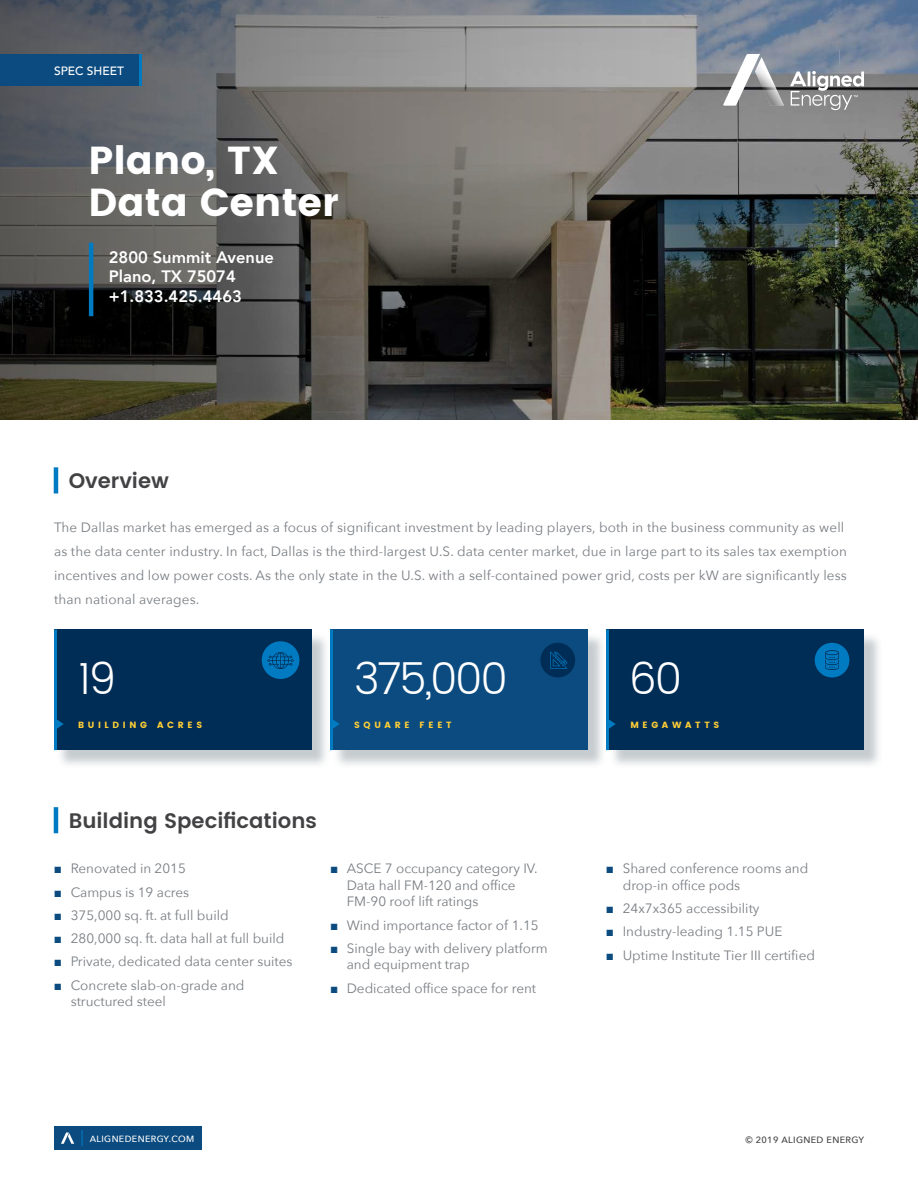
<style>
.page{position:relative;width:918px;height:1188px;background:#fff}
.page>*{position:absolute;margin:0;border:0;box-sizing:border-box;transform-origin:0 0}
.t1{font:300 43.5px "Poppins";letter-spacing:-.05em;color:#fff}
.t2{font:39px/41.5px "Poppins";color:#fff}
.t3{font:600 21px "Poppins";color:#424244}
.t4{font:800 16.5px/19.8px "Avenir";color:#fff}
.t5{font:13.5px/16.5px "Avenir Next";color:#797d82}
.t6{font:500 12px "Avenir";color:#fff}
.t7{font:500 9.15px "Avenir Next";letter-spacing:.04em;color:#424244}
.t8{font:9px "Poppins";letter-spacing:.41em;color:#ffce35}
.t9{font:500 9px "Avenir Next";letter-spacing:.04em;color:#fff}
.s1{font-family:"Arial";color:#0c4b7f}
</style>
<div class="page">
<div style="left:54px;top:1127px;width:147px;height:23px;background:#0c4b7f"></div>
<svg style="left:61px;top:1133px;width:13px;height:11px"></svg>
<svg style="left:81px;top:1130px;width:2px;height:16px"></svg>
<svg style="left:0;top:0;width:918px;height:419px;background:#595a57"></svg>
<div style="left:56px;top:632px;width:827px;height:137px;background:#b4bbc0;opacity:.75"></div>
<div style="left:54px;top:630px;width:258px;height:120px;background:#002d56"></div>
<div style="left:330px;top:630px;width:258px;height:120px;background:#0c4b7f"></div>
<div style="left:606px;top:630px;width:258px;height:120px;background:#002d56"></div>
<div style="left:0;top:54px;width:142px;height:31px;background:#007ac1"></div>
<div style="left:0;top:54px;width:139px;height:31px;background:#0c4b7f"></div>
<svg style="left:723px;top:54px;width:61px;height:52px"></svg>
<svg style="left:790px;top:71px;width:74px;height:39px"></svg>
<hr style="left:89px;top:243px;width:4px;height:73px;background:#007ac1">
<div style="left:815px;top:643px;width:34px;height:34px;background:#007ac1;border-radius:50%"></div>
<svg style="left:825px;top:650px;width:14px;height:20px"></svg>
<div style="left:540px;top:643px;width:35px;height:35px;background:#002d56;border-radius:50%"></div>
<svg style="left:550px;top:652px;width:17px;height:17px"></svg>
<div style="left:262px;top:642px;width:37px;height:36px;background:#007ac1;border-radius:50%"></div>
<div style="left:262px;top:641px;width:37px;height:38px;border:2px solid #007ac1;border-radius:50%"></div>
<svg style="left:267px;top:652px;width:27px;height:17px"></svg>
<hr style="left:54px;top:807px;width:4px;height:26px;background:#007ac1">
<hr style="left:54px;top:467px;width:4px;height:26px;background:#007ac1">
<svg style="left:57px;top:719px;width:7px;height:10px"></svg>
<hr style="left:54px;top:630px;width:3px;height:120px;background:#007ac1">
<svg style="left:333px;top:720px;width:7px;height:9px"></svg>
<hr style="left:330px;top:630px;width:3px;height:120px;background:#007ac1">
<svg style="left:609px;top:719px;width:7px;height:10px"></svg>
<hr style="left:606px;top:630px;width:3px;height:120px;background:#007ac1">
<p class="t6" style="left:54px;top:60px;width:72px">SPEC SHEET</p>
<h2 class="t2" style="left:89px;top:140px;width:252px">Plano, TX<br>Data Center</h2>
<p class="t4" style="left:109px;top:247px;width:167px">2800 Summit Avenue<br>Plano, TX 75074 +1.833.425.4463</p>
<h3 class="t3" style="left:69px;top:465px;width:102px">Overview</h3>
<p class="t5" style="left:54px;top:515px;width:795px;line-height:24px">The Dallas market has emerged as a focus of significant investment by leading players, both in the business community as well as the data center industry. In fact, Dallas is the third-largest U.S. data center market, due in large part to its sales tax exemption incentives and low power costs. As the only state in the U.S. with a self-contained power grid, costs per kW are significantly less than national averages.</p>
<h1 class="t1" style="left:78px;top:647px;width:40px">19</h1>
<h1 class="t1" style="left:354px;top:647px;width:156px">375,000</h1>
<h1 class="t1" style="left:629px;top:647px;width:55px">60</h1>
<p class="t8" style="left:354px;top:720px;width:99px">SQUARE FEET</p>
<p class="t8" style="left:630px;top:720px;width:91px">MEGAWATTS</p>
<p class="t8" style="left:78px;top:720px;width:126px">BUILDING ACRES</p>
<h3 class="t3" style="left:69px;top:805px;width:250px">Building Specifications</h3>
<p class="t5" style="left:54px;top:860px;width:134px"><span class="s1">■</span> Renovated in 2015</p>
<p class="t5" style="left:54px;top:883px;width:137px"><span class="s1">■</span> Campus is 19 acres</p>
<p class="t5" style="left:54px;top:906px;width:176px"><span class="s1">■</span> 375,000 sq. ft. at full build</p>
<p class="t5" style="left:54px;top:930px;width:232px"><span class="s1">■</span> 280,000 sq. ft. data hall at full build</p>
<p class="t5" style="left:54px;top:953px;width:240px"><span class="s1">■</span> Private, dedicated data center suites</p>
<p class="t5" style="left:71px;top:976px;width:175px;text-indent:-17px"><span class="s1">■</span> Concrete slab-on-grade and structured steel</p>
<p class="t5" style="left:347px;top:860px;width:193px;text-indent:-17px"><span class="s1">■</span> ASCE 7 occupancy category IV.<br>Data hall FM-120 and office<br>FM-90 roof lift ratings</p>
<p class="t5" style="left:330px;top:916px;width:210px"><span class="s1">■</span> Wind importance factor of 1.15</p>
<p class="t5" style="left:347px;top:939px;width:203px;text-indent:-17px"><span class="s1">■</span> Single bay with delivery platform and equipment trap</p>
<p class="t5" style="left:330px;top:979px;width:208px"><span class="s1">■</span> Dedicated office space for rent</p>
<p class="t5" style="left:623px;top:860px;width:187px;text-indent:-17px"><span class="s1">■</span> Shared conference rooms and drop-in office pods</p>
<p class="t5" style="left:606px;top:900px;width:155px"><span class="s1">■</span> 24x7x365 accessibility</p>
<p class="t5" style="left:606px;top:923px;width:178px"><span class="s1">■</span> Industry-leading 1.15 PUE</p>
<p class="t5" style="left:606px;top:946px;width:211px"><span class="s1">■</span> Uptime Institute Tier III certified</p>
<p class="t9" style="left:90px;top:1131px;width:106px">ALIGNEDENERGY.COM</p>
<p class="t7" style="left:746px;top:1132px;width:120px">© 2019 ALIGNED ENERGY</p>
</div>
